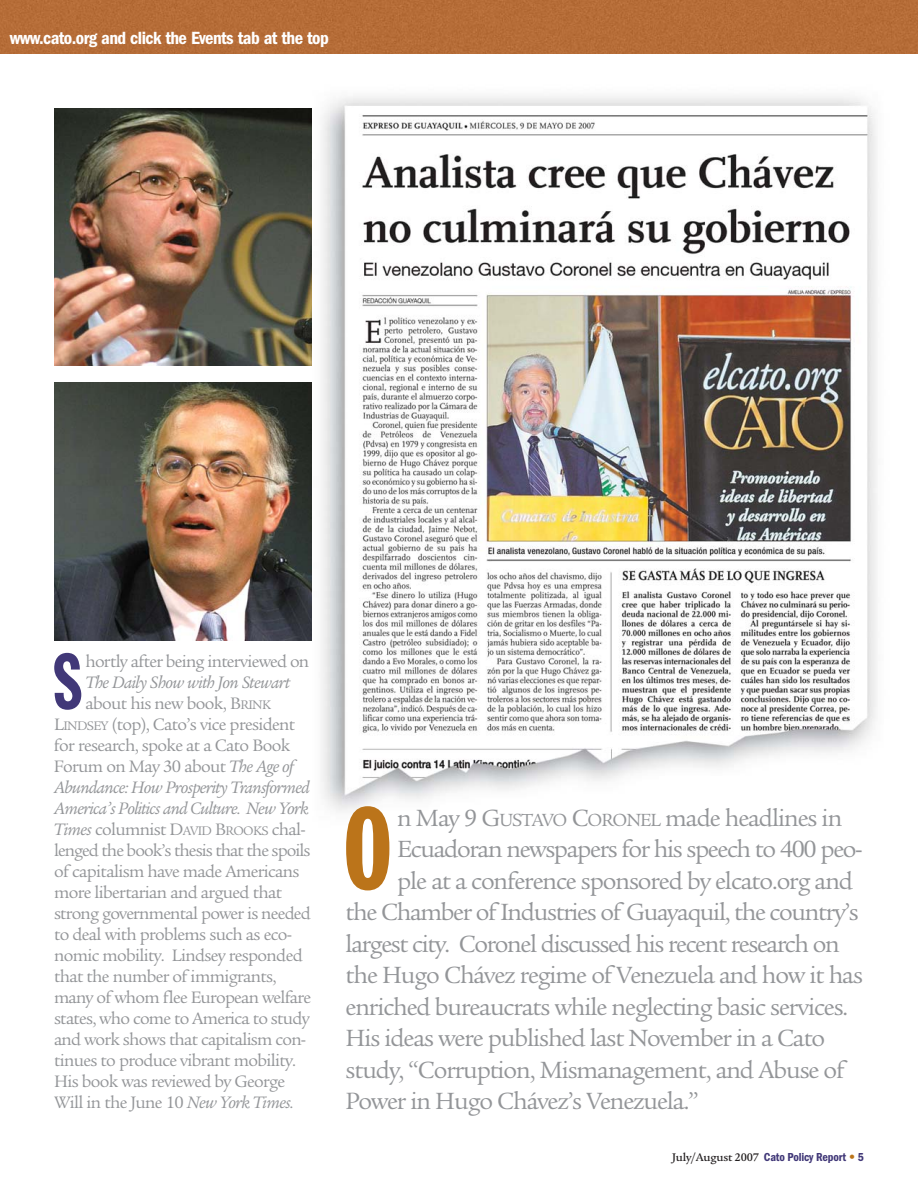
<style>
.page{position:relative;width:918px;height:1188px;background:#fff}
.page>*{position:absolute;margin:0;border:0;box-sizing:border-box;transform-origin:0 0}
.t1{font:113.85px "Franklin Gothic Extra Cond";color:#bb741a}
.t2{font:76.95px "Franklin Gothic Extra Cond";color:#413878}
.t3{font:25.5px "Legacy Serif";letter-spacing:-.04em;color:#939598}
.t4{font:600 condensed 18.3px "Franklin Gothic";letter-spacing:-.03em;color:#fff}
.t5{font:18px "Legacy Serif";letter-spacing:-.035em;color:#939598}
.t6{font:italic 18px "Legacy Serif";letter-spacing:-.04em;color:#939598}
.t7{font:600 condensed 12px "Franklin Gothic";letter-spacing:-.015em;color:#413878}
.s1{font-size:13.5px}
.s2{font-style:italic}
.s3{font-size:19.2px}
.s4{font-family:"Legacy Serif";font-weight:500;font-stretch:normal;color:#231f20}
.s5{font-weight:400;color:#bb741a}
</style>
<div class="page">
<div style="left:0;top:0;width:918px;height:54px;background:#b56c37"></div>
<img style="left:284px;top:96px;width:593px;height:715px">
<img style="left:54px;top:108px;width:258px;height:258px">
<img style="left:54px;top:382px;width:258px;height:258px">
<p class="t4" style="left:10px;top:32px;width:320px">www.cato.org and click the Events tab at the top</p>
<p class="t2" style="left:54px;top:654px;width:30px">S</p>
<p class="t5" style="left:86px;top:654px;width:225px">hortly after being interviewed on</p>
<p class="t6" style="left:86px;top:675px;width:206px">The Daily Show with Jon Stewart</p>
<p class="t5" style="left:86px;top:696px;width:187px">about his new book, B<span class="s1">RINK</span></p>
<p class="t5" style="left:54px;top:717px;width:243px">L<span class="s1">INDSEY</span> (top), Cato’s vice president</p>
<p class="t5" style="left:54px;top:738px;width:238px">for research, spoke at a Cato Book</p>
<p class="t5" style="left:54px;top:759px;width:241px">Forum on May 30 about <span class="s2">The Age of</span></p>
<p class="t6" style="left:54px;top:780px;width:257px">Abundance: How Prosperity Transformed</p>
<p class="t6" style="left:54px;top:801px;width:256px">America’s Politics and Culture. New York</p>
<p class="t5" style="left:54px;top:822px;width:253px"><span class="s2">Times</span> columnist D<span class="s1">AVID</span> B<span class="s1">ROOKS</span> chal-</p>
<p class="t5" style="left:54px;top:843px;width:258px">lenged the book’s thesis that the spoils</p>
<p class="t5" style="left:54px;top:864px;width:247px">of capitalism have made Americans</p>
<p class="t5" style="left:54px;top:885px;width:230px">more libertarian and argued that</p>
<p class="t5" style="left:54px;top:906px;width:258px">strong governmental power is needed</p>
<p class="t5" style="left:54px;top:927px;width:240px">to deal with problems such as eco-</p>
<p class="t5" style="left:54px;top:948px;width:250px">nomic mobility. Lindsey responded</p>
<p class="t5" style="left:54px;top:969px;width:224px">that the number of immigrants,</p>
<p class="t5" style="left:54px;top:990px;width:259px">many of whom flee European welfare</p>
<p class="t5" style="left:54px;top:1011px;width:257px">states, who come to America to study</p>
<p class="t5" style="left:54px;top:1032px;width:254px">and work shows that capitalism con-</p>
<p class="t5" style="left:54px;top:1053px;width:244px">tinues to produce vibrant mobility.</p>
<p class="t5" style="left:54px;top:1074px;width:233px">His book was reviewed by George</p>
<p class="t5" style="left:54px;top:1095px;width:242px">Will in the June 10 <span class="s2">New York Times.</span></p>
<p class="t1" style="left:344px;top:808px;width:50px">O</p>
<p class="t3" style="left:397px;top:808px;width:447px">n May 9 G<span class="s3">USTAVO</span> C<span class="s3">ORONEL</span> made headlines in</p>
<p class="t3" style="left:397px;top:839px;width:467px">Ecuadoran newspapers for his speech to 400 peo-</p>
<p class="t3" style="left:397px;top:871px;width:457px">ple at a conference sponsored by elcato.org and</p>
<p class="t3" style="left:346px;top:902px;width:515px">the Chamber of Industries of Guayaquil, the country’s</p>
<p class="t3" style="left:346px;top:934px;width:496px">largest city. Coronel discussed his recent research on</p>
<p class="t3" style="left:346px;top:965px;width:519px">the Hugo Chávez regime of Venezuela and how it has</p>
<p class="t3" style="left:346px;top:997px;width:504px">enriched bureaucrats while neglecting basic services.</p>
<p class="t3" style="left:346px;top:1028px;width:481px">His ideas were published last November in a Cato</p>
<p class="t3" style="left:346px;top:1060px;width:501px">study, “Corruption, Mismanagement, and Abuse of</p>
<p class="t3" style="left:346px;top:1091px;width:355px">Power in Hugo Chávez’s Venezuela.”</p>
<p class="t7" style="left:672px;top:1153px;width:193px"><span class="s4">July/August 2007</span> Cato Policy Report <span class="s5">•</span> 5</p>
</div>
